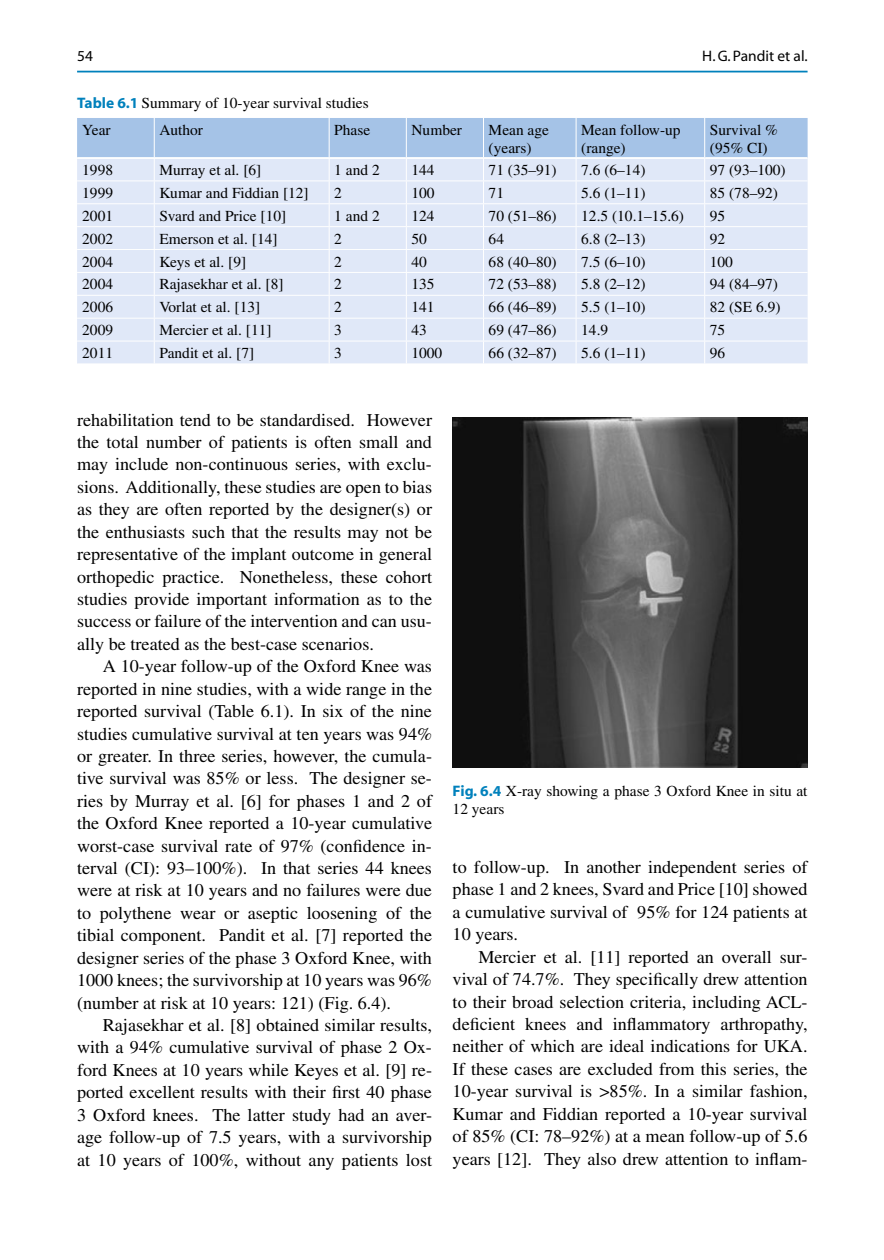
<style>
.page{position:relative;width:884px;height:1260px;background:#fff}
.page>*{position:absolute;margin:0;border:0;box-sizing:border-box;transform-origin:0 0}
.t1{font:17.85px/22.4px "Times";color:#000;text-align:justify}
.t2{font:15.22px/17.8px "Times";color:#000}
.t3{font:15.22px "Myriad";color:#000}
.s1{font-family:"Myriad";font-weight:700;color:#0081bc}
</style>
<div class="page">
<hr style="left:77px;top:71px;width:730px;height:1px;background:#0081bc">
<svg style="left:77px;top:118px;width:731px;height:246px;background:#d8e3f5"></svg>
<img style="left:452px;top:418px;width:355px;height:350px">
<p class="t3" style="left:77px;top:50px;width:17px">54</p>
<p class="t3" style="left:702px;top:50px;width:107px">H. G. Pandit et al.</p>
<p class="t2" style="left:82px;top:91px;width:288px;line-height:26.8px;text-indent:-5px"><span class="s1">Table 6.1</span> Summary of 10-year survival studies<br>Year</p>
<p class="t2" style="left:159px;top:122px;width:45px">Author</p>
<p class="t2" style="left:334px;top:122px;width:37px">Phase</p>
<p class="t2" style="left:411px;top:122px;width:52px">Number</p>
<p class="t2" style="left:488px;top:122px;width:62px">Mean age (years)</p>
<p class="t2" style="left:581px;top:122px;width:101px">Mean follow-up (range)</p>
<p class="t2" style="left:709px;top:122px;width:70px">Survival % (95% CI)</p>
<p class="t2" style="left:82px;top:162px;width:32px">1998</p>
<p class="t2" style="left:159px;top:162px;width:103px">Murray et al. [6]</p>
<p class="t2" style="left:334px;top:162px;width:47px">1 and 2</p>
<p class="t2" style="left:411px;top:162px;width:25px">144</p>
<p class="t2" style="left:488px;top:162px;width:70px">71 (35–91)</p>
<p class="t2" style="left:581px;top:162px;width:66px">7.6 (6–14)</p>
<p class="t2" style="left:709px;top:162px;width:77px">97 (93–100)</p>
<p class="t2" style="left:82px;top:185px;width:32px">1999</p>
<p class="t2" style="left:159px;top:185px;width:151px">Kumar and Fiddian [12]</p>
<p class="t2" style="left:334px;top:185px;width:9px">2</p>
<p class="t2" style="left:411px;top:185px;width:25px">100</p>
<p class="t2" style="left:488px;top:185px;width:17px">71</p>
<p class="t2" style="left:581px;top:185px;width:66px">5.6 (1–11)</p>
<p class="t2" style="left:709px;top:185px;width:70px">85 (78–92)</p>
<p class="t2" style="left:82px;top:208px;width:32px">2001</p>
<p class="t2" style="left:159px;top:208px;width:128px">Svard and Price [10]</p>
<p class="t2" style="left:334px;top:208px;width:47px">1 and 2</p>
<p class="t2" style="left:411px;top:208px;width:25px">124</p>
<p class="t2" style="left:488px;top:208px;width:70px">70 (51–86)</p>
<p class="t2" style="left:581px;top:208px;width:104px">12.5 (10.1–15.6)</p>
<p class="t2" style="left:709px;top:208px;width:17px">95</p>
<p class="t2" style="left:82px;top:231px;width:32px">2002</p>
<p class="t2" style="left:159px;top:231px;width:120px">Emerson et al. [14]</p>
<p class="t2" style="left:334px;top:231px;width:9px">2</p>
<p class="t2" style="left:411px;top:231px;width:17px">50</p>
<p class="t2" style="left:488px;top:231px;width:17px">64</p>
<p class="t2" style="left:581px;top:231px;width:66px">6.8 (2–13)</p>
<p class="t2" style="left:709px;top:231px;width:17px">92</p>
<p class="t2" style="left:82px;top:254px;width:32px">2004</p>
<p class="t2" style="left:159px;top:254px;width:88px">Keys et al. [9]</p>
<p class="t2" style="left:334px;top:254px;width:9px">2</p>
<p class="t2" style="left:411px;top:254px;width:17px">40</p>
<p class="t2" style="left:488px;top:254px;width:70px">68 (40–80)</p>
<p class="t2" style="left:581px;top:254px;width:66px">7.5 (6–10)</p>
<p class="t2" style="left:709px;top:254px;width:25px">100</p>
<p class="t2" style="left:82px;top:277px;width:32px">2004</p>
<p class="t2" style="left:159px;top:277px;width:126px">Rajasekhar et al. [8]</p>
<p class="t2" style="left:334px;top:277px;width:9px">2</p>
<p class="t2" style="left:411px;top:277px;width:25px">135</p>
<p class="t2" style="left:488px;top:277px;width:70px">72 (53–88)</p>
<p class="t2" style="left:581px;top:277px;width:66px">5.8 (2–12)</p>
<p class="t2" style="left:709px;top:277px;width:70px">94 (84–97)</p>
<p class="t2" style="left:82px;top:300px;width:32px">2006</p>
<p class="t2" style="left:159px;top:300px;width:102px">Vorlat et al. [13]</p>
<p class="t2" style="left:334px;top:300px;width:9px">2</p>
<p class="t2" style="left:411px;top:300px;width:25px">141</p>
<p class="t2" style="left:488px;top:300px;width:70px">66 (46–89)</p>
<p class="t2" style="left:581px;top:300px;width:66px">5.5 (1–10)</p>
<p class="t2" style="left:709px;top:300px;width:72px">82 (SE 6.9)</p>
<p class="t2" style="left:82px;top:323px;width:32px">2009</p>
<p class="t2" style="left:159px;top:323px;width:114px">Mercier et al. [11]</p>
<p class="t2" style="left:334px;top:323px;width:9px">3</p>
<p class="t2" style="left:411px;top:323px;width:17px">43</p>
<p class="t2" style="left:488px;top:323px;width:70px">69 (47–86)</p>
<p class="t2" style="left:581px;top:323px;width:28px">14.9</p>
<p class="t2" style="left:709px;top:323px;width:17px">75</p>
<p class="t2" style="left:82px;top:345px;width:32px">2011</p>
<p class="t2" style="left:159px;top:345px;width:96px">Pandit et al. [7]</p>
<p class="t2" style="left:334px;top:345px;width:9px">3</p>
<p class="t2" style="left:411px;top:345px;width:32px">1000</p>
<p class="t2" style="left:488px;top:345px;width:70px">66 (32–87)</p>
<p class="t2" style="left:581px;top:345px;width:66px">5.6 (1–11)</p>
<p class="t2" style="left:709px;top:345px;width:17px">96</p>
<p class="t1" style="left:77px;top:410px;width:356px">rehabilitation tend to be standardised. However the total number of patients is often small and may include non-continuous series, with exclu&shy;sions. Additionally, these studies are open to bias as they are often reported by the designer(s) or the enthusiasts such that the results may not be representative of the implant outcome in general orthopedic practice. Nonetheless, these cohort studies provide important information as to the success or failure of the intervention and can usu&shy;ally be treated as the best-case scenarios.</p>
<p class="t1" style="left:77px;top:657px;width:356px;text-indent:26px">A 10-year follow-up of the Oxford Knee was reported in nine studies, with a wide range in the reported survival (Table 6.1). In six of the nine studies cumulative survival at ten years was 94% or greater. In three series, however, the cumula&shy;tive survival was 85% or less. The designer se&shy;ries by Murray et al. [6] for phases 1 and 2 of the Oxford Knee reported a 10-year cumulative worst-case survival rate of 97% (confidence in&shy;terval (CI): 93–100%). In that series 44 knees were at risk at 10 years and no failures were due to polythene wear or aseptic loosening of the tibial component. Pandit et al. [7] reported the designer series of the phase 3 Oxford Knee, with 1000 knees; the survivorship at 10 years was 96% (number at risk at 10 years: 121) (Fig. 6.4).</p>
<p class="t1" style="left:77px;top:1015px;width:356px;text-indent:26px">Rajasekhar et al. [8] obtained similar results, with a 94% cumulative survival of phase 2 Ox&shy;ford Knees at 10 years while Keyes et al. [9] re&shy;ported excellent results with their first 40 phase 3 Oxford knees. The latter study had an aver&shy;age follow-up of 7.5 years, with a survivorship at 10 years of 100%, without any patients lost</p>
<p class="t2" style="left:452px;top:783px;width:356px"><span class="s1">Fig. 6.4</span> X-ray showing a phase 3 Oxford Knee in situ at<br>12 years</p>
<p class="t1" style="left:452px;top:858px;width:356px">to follow-up. In another independent series of phase 1 and 2 knees, Svard and Price [10] showed a cumulative survival of 95% for 124 patients at 10 years.</p>
<p class="t1" style="left:452px;top:947px;width:356px;text-indent:26px">Mercier et al. [11] reported an overall sur&shy;vival of 74.7%. They specifically drew attention to their broad selection criteria, including ACL&shy;deficient knees and inflammatory arthropathy, neither of which are ideal indications for UKA.<br>If these cases are excluded from this series, the 10-year survival is &gt;85%. In a similar fashion, Kumar and Fiddian reported a 10-year survival of 85% (CI: 78–92%) at a mean follow-up of 5.6 years [12]. They also drew attention to inflam-</p>
</div>
